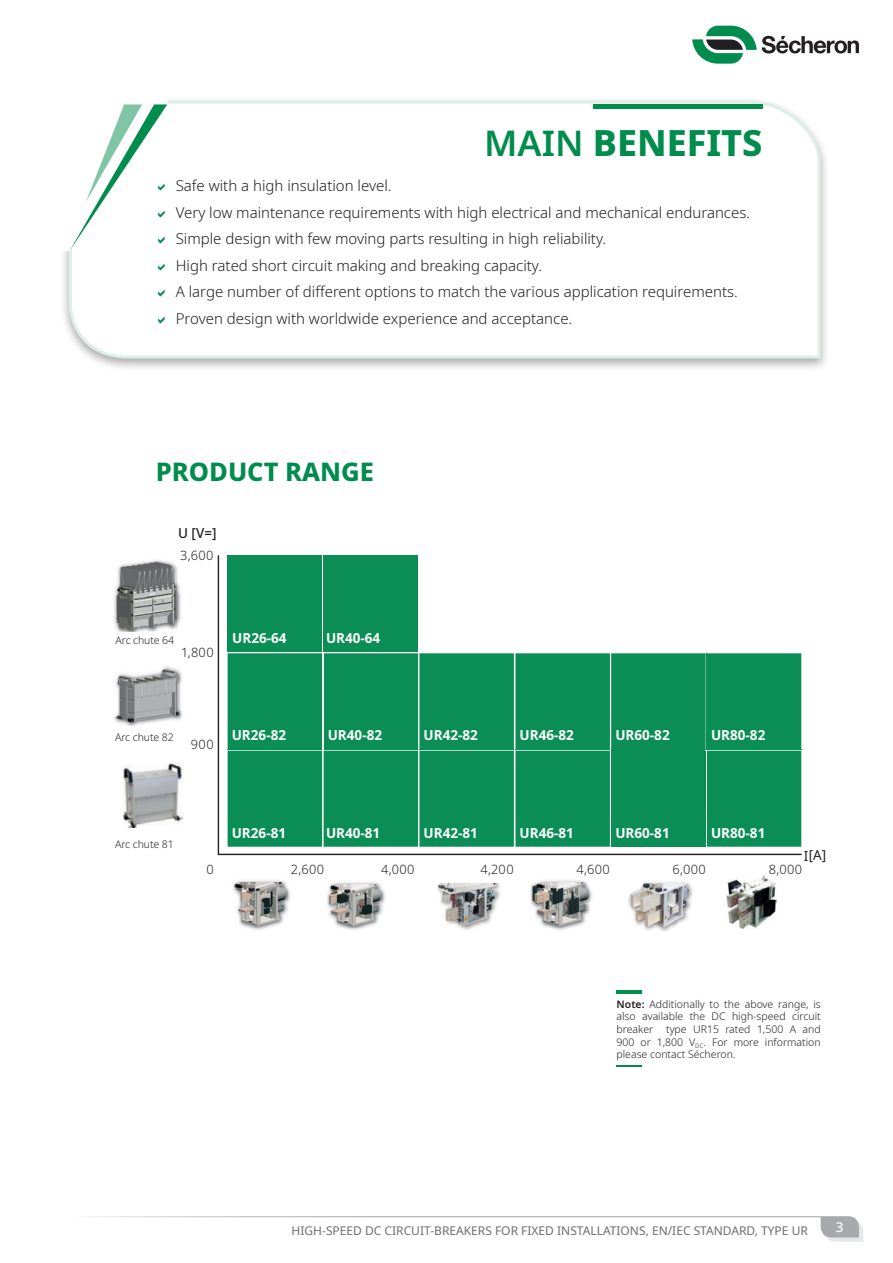
<style>
.page{position:relative;width:893px;height:1263px;background:#fff}
.page>*{position:absolute;margin:0;border:0;box-sizing:border-box;transform-origin:0 0}
.t1{font:800 36px "Noto Sans";color:#008c4d}
.t2{font:800 25.5px "Noto Sans";color:#008c4d}
.t3{font:300 15px/26.5px "Noto Sans";color:#231f20}
.t4{font:700 13.8px "Noto Sans";color:#fff}
.t5{font:500 13.8px "Noto Sans";color:#231f20}
.t6{font:13.8px "Noto Sans";color:#231f20}
.t7{font:500 13.5px "Noto Sans";color:#fff}
.t8{font:300 12.75px "Noto Sans";letter-spacing:.03em;color:#231f20}
.t9{font:12px "Noto Sans";color:#6c6d70}
.t10{font:300 10.5px/12.6px "Noto Sans";color:#231f20;text-align:justify}
.t11{font:500 9.45px "Noto Sans";color:#231f20}
.s1{font-weight:600}
</style>
<div class="page">
<svg style="left:692px;top:26px;width:167px;height:38px"></svg>
<svg style="left:88px;top:1216px;width:775px;height:26px"></svg>
<div style="left:60px;top:96px;width:770px;height:276px;background:#231f20;opacity:.37"></div>
<svg style="left:67px;top:99px;width:755px;height:261px"></svg>
<div style="left:593px;top:104px;width:170px;height:5px;background:#008c4d"></div>
<hr style="left:617px;top:990px;width:25px;height:3px;background:#008c4d">
<svg style="left:617px;top:1065px;width:25px;height:1px"></svg>
<img style="left:525px;top:855px;width:72px;height:75px">
<img style="left:532px;top:883px;width:56px;height:45px">
<img style="left:228px;top:855px;width:68px;height:75px">
<img style="left:234px;top:883px;width:54px;height:45px">
<img style="left:320px;top:855px;width:71px;height:75px">
<img style="left:327px;top:884px;width:55px;height:44px">
<img style="left:726px;top:874px;width:50px;height:54px">
<img style="left:643px;top:882px;width:46px;height:2px">
<img style="left:628px;top:884px;width:65px;height:48px">
<img style="left:437px;top:884px;width:63px;height:46px">
<img style="left:114px;top:560px;width:67px;height:72px">
<img style="left:117px;top:562px;width:59px;height:69px">
<img style="left:123px;top:762px;width:60px;height:66px">
<img style="left:125px;top:666px;width:58px;height:60px">
<img style="left:113px;top:668px;width:67px;height:56px">
<svg style="left:218px;top:555px;width:584px;height:300px"></svg>
<div style="left:228px;top:653px;width:94px;height:96px;background:#0b8e56"></div>
<div style="left:228px;top:556px;width:94px;height:96px;background:#0b8e56"></div>
<div style="left:324px;top:556px;width:94px;height:96px;background:#0b8e56"></div>
<div style="left:324px;top:653px;width:94px;height:96px;background:#0b8e56"></div>
<div style="left:515px;top:653px;width:95px;height:96px;background:#0b8e56"></div>
<div style="left:611px;top:751px;width:95px;height:96px;background:#0b8e56"></div>
<div style="left:611px;top:653px;width:95px;height:96px;background:#0b8e56"></div>
<div style="left:707px;top:751px;width:94px;height:96px;background:#0b8e56"></div>
<div style="left:707px;top:653px;width:94px;height:96px;background:#0b8e56"></div>
<div style="left:228px;top:751px;width:382px;height:96px;background:#0b8e56"></div>
<div style="left:419px;top:653px;width:95px;height:96px;background:#0b8e56"></div>
<svg style="left:60px;top:96px;width:107px;height:155px"></svg>
<svg style="left:158px;top:263px;width:7px;height:7px"></svg>
<svg style="left:158px;top:290px;width:7px;height:7px"></svg>
<svg style="left:158px;top:316px;width:7px;height:7px"></svg>
<h1 class="t1" style="left:484px;top:117px;width:280px"><span class="s1">MAIN</span> BENEFITS</h1>
<p class="t3" style="left:176px;top:173px;width:576px">Safe with a high insulation level.<br>Very low maintenance requirements with high electrical and mechanical endurances.<br>Simple design with few moving parts resulting in high reliability.<br>High rated short circuit making and breaking capacity.<br>A large number of different options to match the various application requirements.<br>Proven design with worldwide experience and acceptance.</p>
<h2 class="t2" style="left:156px;top:453px;width:220px">PRODUCT RANGE</h2>
<p class="t5" style="left:178px;top:523px;width:40px">U [V=]</p>
<p class="t8" style="left:180px;top:547px;width:35px">3,600</p>
<p class="t10" style="left:116px;top:634px;width:60px">Arc chute 64</p>
<p class="t11" style="left:120px;top:633px;width:56px">Arc chute 64</p>
<p class="t8" style="left:181px;top:643px;width:34px">1,800</p>
<p class="t4" style="left:232px;top:628px;width:56px">UR26-64</p>
<p class="t4" style="left:326px;top:628px;width:56px">UR40-64</p>
<p class="t11" style="left:120px;top:727px;width:56px">Arc chute 82</p>
<p class="t10" style="left:115px;top:731px;width:60px">Arc chute 82</p>
<p class="t8" style="left:191px;top:735px;width:24px">900</p>
<p class="t4" style="left:232px;top:725px;width:56px">UR26-82</p>
<p class="t4" style="left:328px;top:725px;width:56px">UR40-82</p>
<p class="t4" style="left:520px;top:725px;width:56px">UR46-82</p>
<p class="t4" style="left:424px;top:725px;width:56px">UR42-82</p>
<p class="t11" style="left:120px;top:837px;width:56px">Arc chute 81</p>
<p class="t10" style="left:115px;top:838px;width:60px">Arc chute 81</p>
<p class="t4" style="left:232px;top:823px;width:56px">UR26-81</p>
<p class="t4" style="left:326px;top:823px;width:56px">UR40-81</p>
<p class="t4" style="left:424px;top:823px;width:56px">UR42-81</p>
<p class="t4" style="left:520px;top:823px;width:56px">UR46-81</p>
<p class="t4" style="left:615px;top:725px;width:56px">UR60-82</p>
<p class="t4" style="left:711px;top:725px;width:56px">UR80-82</p>
<p class="t4" style="left:615px;top:823px;width:56px">UR60-81</p>
<p class="t4" style="left:711px;top:823px;width:56px">UR80-81</p>
<p class="t6" style="left:804px;top:846px;width:24px">I[A]</p>
<p class="t8" style="left:206px;top:860px;width:9px">0</p>
<p class="t8" style="left:291px;top:860px;width:35px">2,600</p>
<p class="t8" style="left:381px;top:860px;width:35px">4,000</p>
<p class="t8" style="left:480px;top:860px;width:35px">4,200</p>
<p class="t8" style="left:577px;top:860px;width:35px">4,600</p>
<p class="t8" style="left:672px;top:860px;width:35px">6,000</p>
<p class="t8" style="left:769px;top:860px;width:35px">8,000</p>
<p class="t10" style="left:617px;top:998px;width:206px"><span class="s1">Note:</span> Additionally to the above range, is also available the DC high-speed circuit breaker type UR15 rated 1,500 A and 900 or 1,800 V<sub>DC</sub>. For more information please contact Sécheron.</p>
<p class="t9" style="left:292px;top:1222px;width:518px">HIGH-SPEED DC CIRCUIT-BREAKERS FOR FIXED INSTALLATIONS, EN/IEC STANDARD, TYPE UR</p>
<p class="t7" style="left:836px;top:1217px;width:9px">3</p>
</div>
